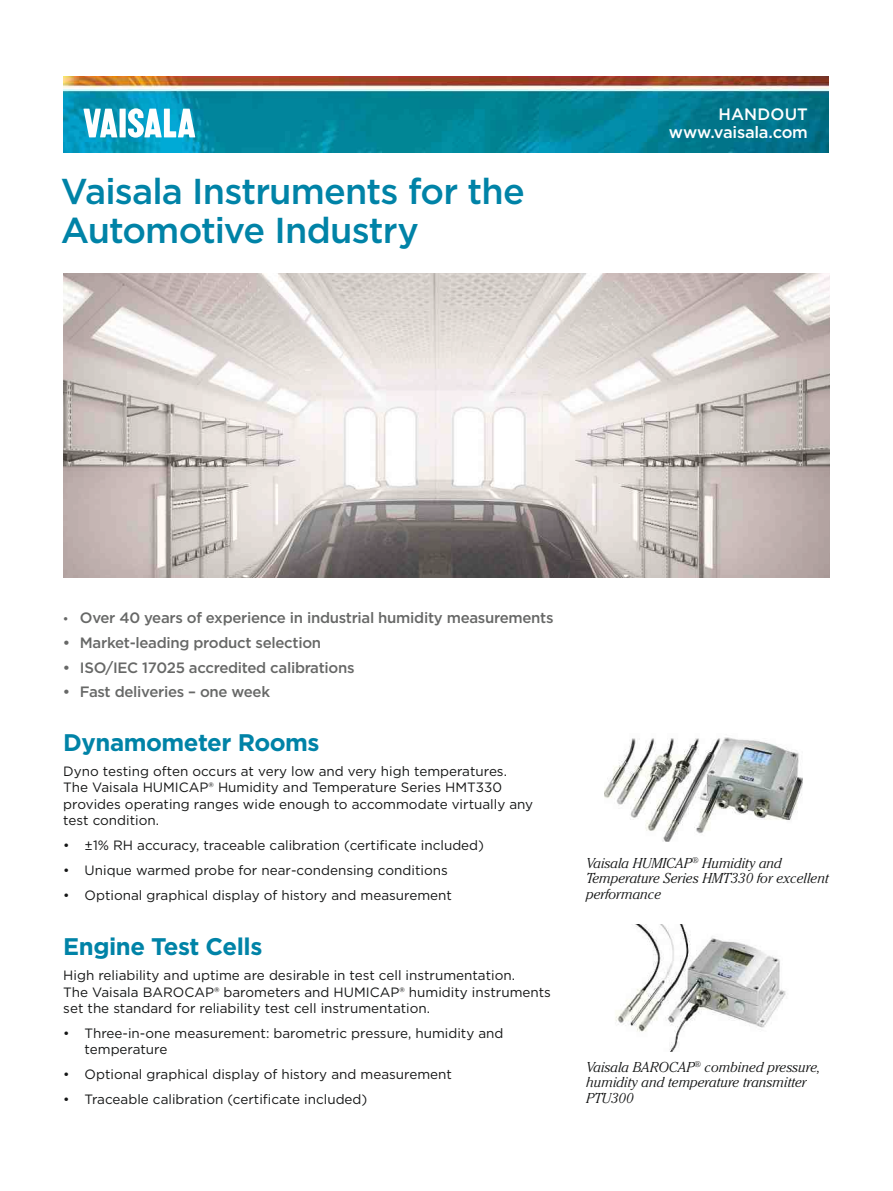
<style>
.page{position:relative;width:893px;height:1191px;background:#fff}
.page>*{position:absolute;margin:0;border:0;box-sizing:border-box;transform-origin:0 0}
.t1{font:500 36px/39px "Gotham";letter-spacing:-.025em;color:#0083a7}
.t2{font:700 24px "Gotham";letter-spacing:-.02em;color:#0083a7}
.t3{font:500 16.5px "Gotham";letter-spacing:-.005em;color:#fefefe}
.t4{font:500 15px "Gotham";letter-spacing:-.02em;color:#676867}
.t5{font:italic 300 14.25px/15.8px "Cheltenham Std";color:#151616}
.t6{font:13.5px/16.5px "Gotham";color:#151616}
.s1{font-size:12px}
</style>
<div class="page">
<img style="left:64px;top:77px;width:765px;height:76px">
<img style="left:64px;top:273px;width:766px;height:304px">
<img style="left:615px;top:925px;width:171px;height:126px">
<img style="left:604px;top:737px;width:199px;height:104px">
<svg style="left:83px;top:109px;width:34px;height:28px"></svg>
<div style="left:120px;top:109px;width:6px;height:28px;background:#fefefe"></div>
<svg style="left:128px;top:108px;width:67px;height:30px"></svg>
<h1 class="t1" style="left:61px;top:171px;width:465px">Vaisala Instruments for the<br>Automotive Industry</h1>
<p class="t3" style="left:718px;top:103px;width:91px">HANDOUT</p>
<p class="t3" style="left:669px;top:121px;width:141px">www.vaisala.com</p>
<p class="t4" style="left:63px;top:608px;width:492px"><span class="s1">•</span> Over 40 years of experience in industrial humidity measurements</p>
<p class="t4" style="left:63px;top:632px;width:260px">• Market-leading product selection</p>
<p class="t4" style="left:63px;top:657px;width:293px">• ISO/IEC 17025 accredited calibrations</p>
<p class="t4" style="left:63px;top:682px;width:209px">• Fast deliveries – one week</p>
<h2 class="t2" style="left:63px;top:726px;width:258px">Dynamometer Rooms</h2>
<p class="t6" style="left:63px;top:762px;width:471px">Dyno testing often occurs at very low and very high temperatures.<br>The Vaisala HUMICAP® Humidity and Temperature Series HMT330 provides operating ranges wide enough to accommodate virtually any test condition.</p>
<p class="t6" style="left:63px;top:837px;width:422px">• ±1% RH accuracy, traceable calibration (certificate included)</p>
<p class="t6" style="left:63px;top:861px;width:386px">• Unique warmed probe for near-condensing conditions</p>
<p class="t6" style="left:63px;top:886px;width:390px">• Optional graphical display of history and measurement</p>
<h2 class="t2" style="left:63px;top:930px;width:201px">Engine Test Cells</h2>
<p class="t6" style="left:63px;top:967px;width:489px">High reliability and uptime are desirable in test cell instrumentation.<br>The Vaisala BAROCAP® barometers and HUMICAP® humidity instruments set the standard for reliability test cell instrumentation.</p>
<p class="t6" style="left:85px;top:1024px;width:420px;text-indent:-21px">• Three-in-one measurement: barometric pressure, humidity and temperature</p>
<p class="t6" style="left:63px;top:1066px;width:390px">• Optional graphical display of history and measurement</p>
<p class="t6" style="left:63px;top:1090px;width:306px">• Traceable calibration (certificate included)</p>
<p class="t5" style="left:586px;top:855px;width:244px">Vaisala HUMICAP<sup>®</sup> Humidity and<br>Temperature Series HMT330 for excellent performance</p>
<p class="t5" style="left:586px;top:1058px;width:236px">Vaisala BAROCAP<sup>®</sup> combined pressure, humidity and temperature transmitter<br>PTU300</p>
</div>
